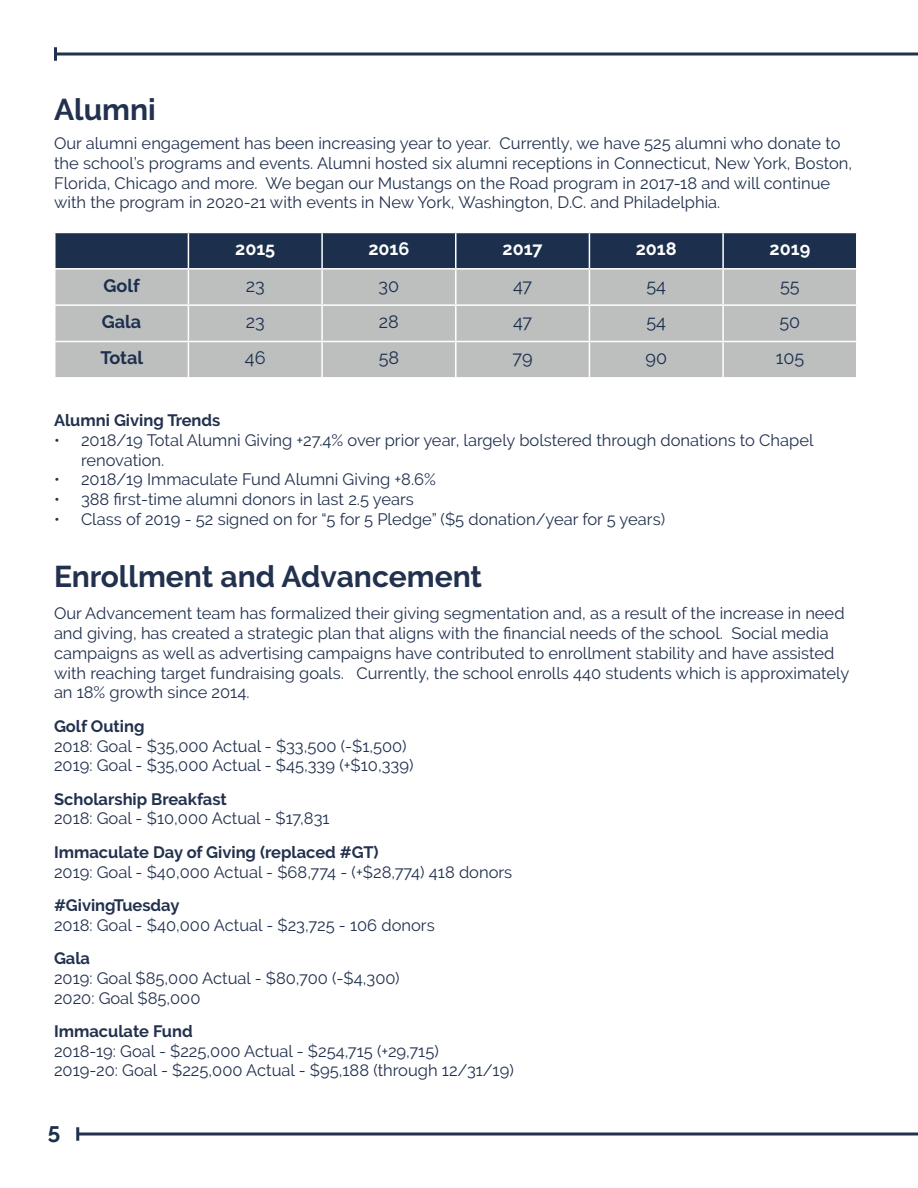
<style>
.page{position:relative;width:918px;height:1188px;background:#fff}
.page>*{position:absolute;margin:0;border:0;box-sizing:border-box;transform-origin:0 0}
.t1{font:700 30px "Raleway";color:#22314e}
.t2{font:700 22.5px "Raleway";color:#1c304e}
.t3{font:18px "Raleway";color:#1c304e}
.t4{font:700 18px "Raleway";color:#fff}
.t5{font:700 18px "Raleway";color:#1c304e}
.t6{font:16.5px/19.8px "Raleway";color:#22314e}
.t7{font:700 16.5px "Raleway";color:#22314e}
</style>
<div class="page">
<svg style="left:57px;top:52px;width:861px;height:4px;background:#59647a"></svg>
<hr style="left:54px;top:47px;width:3px;height:14px;background:#22314e">
<svg style="left:79px;top:1132px;width:839px;height:4px;background:#586379"></svg>
<hr style="left:76px;top:1127px;width:3px;height:14px;background:#22314e">
<div style="left:56px;top:233px;width:800px;height:35px;background:#1c304e"></div>
<div style="left:56px;top:270px;width:800px;height:107px;background:#bdbebe"></div>
<hr style="left:188px;top:233px;width:1px;height:35px;background:#fff">
<hr style="left:188px;top:270px;width:1px;height:34px;background:#fff">
<hr style="left:188px;top:306px;width:1px;height:35px;background:#fff">
<hr style="left:188px;top:342px;width:1px;height:35px;background:#fff">
<hr style="left:321px;top:233px;width:2px;height:35px;background:#fff">
<hr style="left:321px;top:270px;width:2px;height:34px;background:#fff">
<hr style="left:321px;top:306px;width:2px;height:35px;background:#fff">
<hr style="left:321px;top:342px;width:2px;height:35px;background:#fff">
<hr style="left:455px;top:233px;width:2px;height:35px;background:#fff">
<hr style="left:455px;top:270px;width:2px;height:34px;background:#fff">
<hr style="left:455px;top:306px;width:2px;height:35px;background:#fff">
<hr style="left:455px;top:342px;width:2px;height:35px;background:#fff">
<hr style="left:589px;top:233px;width:1px;height:35px;background:#fff">
<hr style="left:589px;top:270px;width:1px;height:34px;background:#fff">
<hr style="left:589px;top:306px;width:1px;height:35px;background:#fff">
<hr style="left:589px;top:342px;width:1px;height:35px;background:#fff">
<hr style="left:722px;top:233px;width:2px;height:35px;background:#fff">
<hr style="left:722px;top:270px;width:2px;height:34px;background:#fff">
<hr style="left:722px;top:306px;width:2px;height:35px;background:#fff">
<hr style="left:722px;top:342px;width:2px;height:35px;background:#fff">
<hr style="left:54px;top:304px;width:134px;height:2px;background:#fff">
<hr style="left:188px;top:304px;width:134px;height:2px;background:#fff">
<hr style="left:322px;top:304px;width:134px;height:2px;background:#fff">
<hr style="left:456px;top:304px;width:133px;height:2px;background:#fff">
<hr style="left:589px;top:304px;width:134px;height:2px;background:#fff">
<hr style="left:723px;top:304px;width:135px;height:2px;background:#fff">
<hr style="left:54px;top:341px;width:134px;height:1px;background:#fff">
<hr style="left:188px;top:341px;width:134px;height:1px;background:#fff">
<hr style="left:322px;top:341px;width:134px;height:1px;background:#fff">
<hr style="left:456px;top:341px;width:133px;height:1px;background:#fff">
<hr style="left:589px;top:341px;width:134px;height:1px;background:#fff">
<hr style="left:723px;top:341px;width:135px;height:1px;background:#fff">
<p class="t1" style="left:54px;top:92px;width:103px">Alumni</p>
<p class="t6" style="left:54px;top:133px;width:800px">Our alumni engagement has been increasing year to year. Currently, we have 525 alumni who donate to the school’s programs and events. Alumni hosted six alumni receptions in Connecticut, New York, Boston, Florida, Chicago and more. We began our Mustangs on the Road program in 2017-18 and will continue with the program in 2020-21 with events in New York, Washington, D.C. and Philadelphia.</p>
<p class="t4" style="left:235px;top:239px;width:42px">2015</p>
<p class="t4" style="left:368px;top:239px;width:43px">2016</p>
<p class="t4" style="left:503px;top:239px;width:41px">2017</p>
<p class="t4" style="left:636px;top:239px;width:42px">2018</p>
<p class="t4" style="left:770px;top:239px;width:42px">2019</p>
<p class="t5" style="left:104px;top:275px;width:38px">Golf</p>
<p class="t3" style="left:246px;top:275px;width:20px">23</p>
<p class="t3" style="left:379px;top:275px;width:22px">30</p>
<p class="t3" style="left:513px;top:275px;width:21px">47</p>
<p class="t3" style="left:646px;top:275px;width:21px">54</p>
<p class="t3" style="left:780px;top:275px;width:21px">55</p>
<p class="t5" style="left:102px;top:311px;width:41px">Gala</p>
<p class="t3" style="left:246px;top:311px;width:20px">23</p>
<p class="t3" style="left:379px;top:311px;width:22px">28</p>
<p class="t3" style="left:513px;top:311px;width:21px">47</p>
<p class="t3" style="left:646px;top:311px;width:21px">54</p>
<p class="t3" style="left:780px;top:311px;width:22px">50</p>
<p class="t5" style="left:100px;top:348px;width:44px">Total</p>
<p class="t3" style="left:245px;top:348px;width:22px">46</p>
<p class="t3" style="left:379px;top:348px;width:22px">58</p>
<p class="t3" style="left:513px;top:348px;width:21px">79</p>
<p class="t3" style="left:645px;top:348px;width:23px">90</p>
<p class="t3" style="left:776px;top:348px;width:30px">105</p>
<p class="t7" style="left:54px;top:411px;width:168px">Alumni Giving Trends</p>
<p class="t6" style="left:81px;top:430px;width:734px;text-indent:-27px">• 2018/19 Total Alumni Giving +27.4% over prior year, largely bolstered through donations to Chapel renovation.</p>
<p class="t6" style="left:54px;top:470px;width:383px">• 2018/19 Immaculate Fund Alumni Giving +8.6%</p>
<p class="t6" style="left:54px;top:490px;width:361px">• 388 first-time alumni donors in last 2.5 years</p>
<p class="t6" style="left:54px;top:509px;width:613px">• Class of 2019 - 52 signed on for “5 for 5 Pledge” ($5 donation/year for 5 years)</p>
<p class="t1" style="left:54px;top:559px;width:430px">Enrollment and Advancement</p>
<p class="t6" style="left:54px;top:604px;width:797px">Our Advancement team has formalized their giving segmentation and, as a result of the increase in need and giving, has created a strategic plan that aligns with the financial needs of the school. Social media campaigns as well as advertising campaigns have contributed to enrollment stability and have assisted with reaching target fundraising goals. Currently, the school enrolls 440 students which is approximately an 18% growth since 2014.</p>
<p class="t7" style="left:54px;top:717px;width:92px">Golf Outing</p>
<p class="t6" style="left:54px;top:736px;width:354px">2018: Goal - $35,000 Actual - $33,500 (-$1,500)</p>
<p class="t6" style="left:54px;top:756px;width:361px">2019: Goal - $35,000 Actual - $45,339 (+$10,339)</p>
<p class="t7" style="left:54px;top:789px;width:174px">Scholarship Breakfast</p>
<p class="t6" style="left:54px;top:809px;width:277px">2018: Goal - $10,000 Actual - $17,831</p>
<p class="t7" style="left:54px;top:843px;width:326px">Immaculate Day of Giving (replaced #GT)</p>
<p class="t6" style="left:54px;top:862px;width:460px">2019: Goal - $40,000 Actual - $68,774 - (+$28,774) 418 donors</p>
<p class="t7" style="left:54px;top:896px;width:127px">#GivingTuesday</p>
<p class="t6" style="left:54px;top:915px;width:382px">2018: Goal - $40,000 Actual - $23,725 - 106 donors</p>
<p class="t7" style="left:54px;top:949px;width:38px">Gala</p>
<p class="t6" style="left:54px;top:968px;width:347px">2019: Goal $85,000 Actual - $80,700 (-$4,300)</p>
<p class="t6" style="left:54px;top:988px;width:148px">2020: Goal $85,000</p>
<p class="t7" style="left:54px;top:1022px;width:140px">Immaculate Fund</p>
<p class="t6" style="left:54px;top:1041px;width:386px">2018-19: Goal - $225,000 Actual - $254,715 (+29,715)</p>
<p class="t6" style="left:54px;top:1061px;width:461px">2019-20: Goal - $225,000 Actual - $95,188 (through 12/31/19)</p>
<p class="t2" style="left:48px;top:1118px;width:14px">5</p>
</div>
